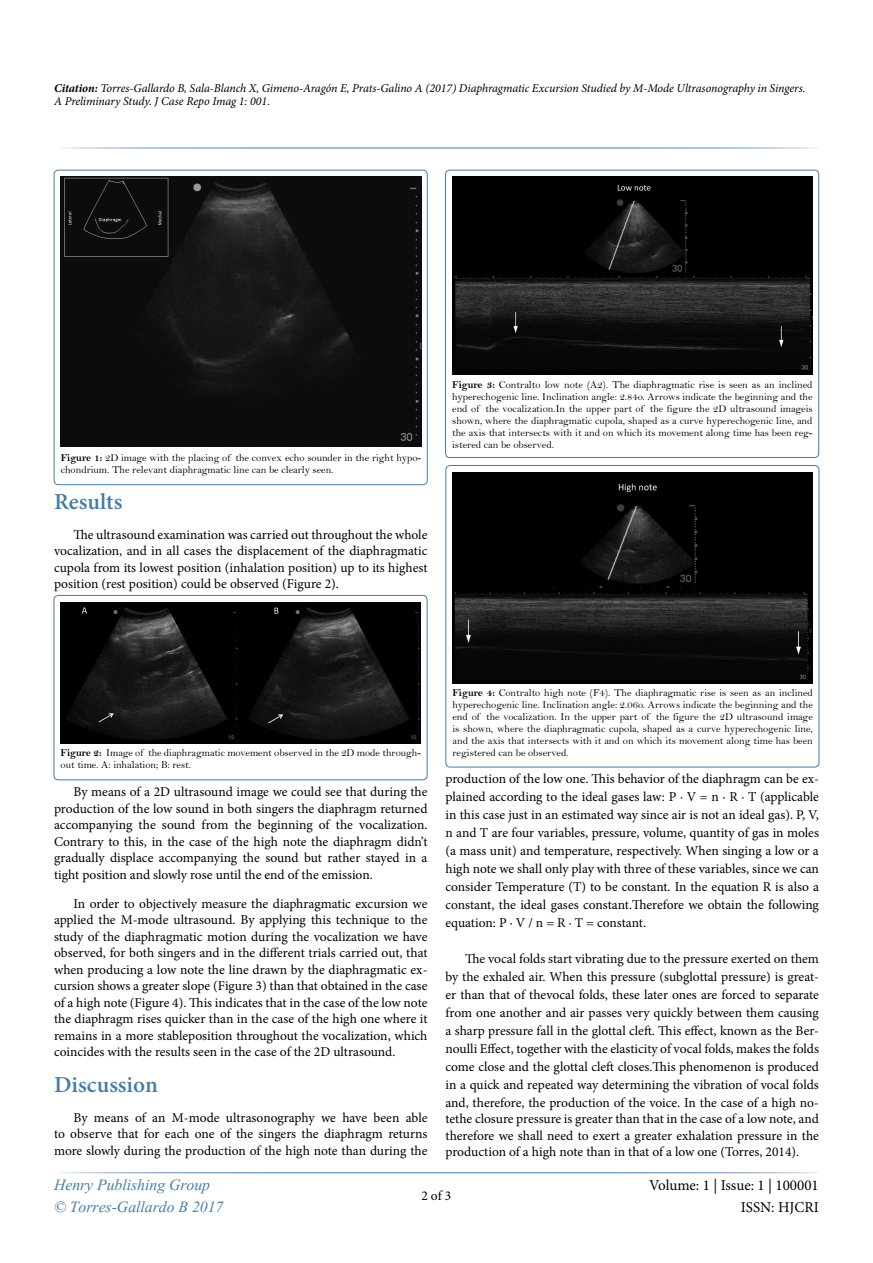
<style>
.page{position:relative;width:873px;height:1263px;background:#fff}
.page>*{position:absolute;margin:0;border:0;box-sizing:border-box;transform-origin:0 0}
.t1{font:700 22.5px "Adobe Hebrew";color:#467ba5}
.t2{font:19.5px/21.8px "Vijaya";color:#467ba5}
.t3{font:15px/21.8px "Minion Pro";color:#000;text-align:right}
.t4{font:13.5px/16.5px "Minion Pro";color:#000;text-align:justify}
.t5{font:italic 12px/13.5px "Minion Pro";letter-spacing:-.01em;color:#000}
.t6{font:10.5px/12px "Bell";color:#000}
.s1{font-weight:700}
.s2{font-family:"Bell MT Bold"}
</style>
<div class="page">
<div style="left:54px;top:170px;width:373px;height:315px;border:1px solid #467ba5;border-radius:4px"></div>
<div style="left:445px;top:170px;width:373px;height:288px;border:1px solid #467ba5;border-radius:4px"></div>
<div style="left:446px;top:465px;width:373px;height:302px;border:1px solid #467ba5;border-radius:4px"></div>
<div style="left:54px;top:595px;width:373px;height:185px;border:1px solid #467ba5;border-radius:4px"></div>
<img style="left:61px;top:177px;width:360px;height:270px">
<img style="left:452px;top:177px;width:360px;height:198px">
<img style="left:452px;top:472px;width:360px;height:212px">
<img style="left:61px;top:602px;width:360px;height:141px">
<p class="t5" style="left:54px;top:81px;width:753px"><span class="s1">Citation:</span> Torres-Gallardo B, Sala-Blanch X, Gimeno-Aragón E, Prats-Galino A (2017) Diaphragmatic Excursion Studied by M-Mode Ultrasonography in Singers.<br>A Preliminary Study. J Case Repo Imag 1: 001.</p>
<p class="t6" style="left:61px;top:451px;width:362px"><span class="s2">Figure 1:</span> 2D image with the placing of the convex echo sounder in the right hypo&shy;chondrium. The relevant diaphragmatic line can be clearly seen.</p>
<h1 class="t1" style="left:54px;top:488px;width:70px">Results</h1>
<p class="t4" style="left:54px;top:526px;width:375px;text-indent:19px">The ultrasound examination was carried out throughout the whole vocalization, and in all cases the displacement of the diaphragmatic cupola from its lowest position (inhalation position) up to its highest position (rest position) could be observed (Figure 2).</p>
<p class="t6" style="left:452px;top:379px;width:362px;text-align:justify"><span class="s2">Figure 3:</span> Contralto low note (A2). The diaphragmatic rise is seen as an inclined hyperechogenic line. Inclination angle: 2.84o. Arrows indicate the beginning and the end of the vocalization.In the upper part of the figure the 2D ultrasound imageis shown, where the diaphragmatic cupola, shaped as a curve hyperechogenic line, and the axis that intersects with it and on which its movement along time has been reg&shy;istered can be observed.</p>
<p class="t6" style="left:61px;top:747px;width:362px"><span class="s2">Figure 2:</span> Image of the diaphragmatic movement observed in the 2D mode through&shy;out time. A: inhalation; B: rest.</p>
<p class="t4" style="left:54px;top:783px;width:375px;text-indent:19px">By means of a 2D ultrasound image we could see that during the production of the low sound in both singers the diaphragm returned accompanying the sound from the beginning of the vocalization.<br>Contrary to this, in the case of the high note the diaphragm didn’t gradually displace accompanying the sound but rather stayed in a tight position and slowly rose until the end of the emission.</p>
<p class="t4" style="left:54px;top:895px;width:375px;text-indent:19px">In order to objectively measure the diaphragmatic excursion we applied the M-mode ultrasound. By applying this technique to the study of the diaphragmatic motion during the vocalization we have observed, for both singers and in the different trials carried out, that when producing a low note the line drawn by the diaphragmatic ex&shy;cursion shows a greater slope (Figure 3) than that obtained in the case of a high note (Figure 4). This indicates that in the case of the low note the diaphragm rises quicker than in the case of the high one where it remains in a more stableposition throughout the vocalization, which coincides with the results seen in the case of the 2D ultrasound.</p>
<h1 class="t1" style="left:54px;top:1071px;width:105px">Discussion</h1>
<p class="t4" style="left:54px;top:1109px;width:375px;text-indent:19px">By means of an M-mode ultrasonography we have been able to observe that for each one of the singers the diaphragm returns more slowly during the production of the high note than during the</p>
<p class="t6" style="left:452px;top:686px;width:362px;text-align:justify"><span class="s2">Figure 4:</span> Contralto high note (F4). The diaphragmatic rise is seen as an inclined hyperechogenic line. Inclination angle: 2.06o. Arrows indicate the beginning and the end of the vocalization. In the upper part of the figure the 2D ultrasound image is shown, where the diaphragmatic cupola, shaped as a curve hyperechogenic line, and the axis that intersects with it and on which its movement along time has been registered can be observed.</p>
<p class="t4" style="left:445px;top:770px;width:375px;line-height:18px">production of the low one. This behavior of the diaphragm can be ex&shy;plained according to the ideal gases law: P · V = n · R · T (applicable in this case just in an estimated way since air is not an ideal gas). P, V, n and T are four variables, pressure, volume, quantity of gas in moles (a mass unit) and temperature, respectively. When singing a low or a high note we shall only play with three of these variables, since we can consider Temperature (T) to be constant. In the equation R is also a constant, the ideal gases constant.Therefore we obtain the following equation: P · V / n = R · T = constant.</p>
<p class="t4" style="left:445px;top:949px;width:375px;line-height:18px;text-indent:19px">The vocal folds start vibrating due to the pressure exerted on them by the exhaled air. When this pressure (subglottal pressure) is great&shy;er than that of thevocal folds, these later ones are forced to separate from one another and air passes very quickly between them causing a sharp pressure fall in the glottal cleft. This effect, known as the Ber&shy;noulli Effect, together with the elasticity of vocal folds, makes the folds come close and the glottal cleft closes.This phenomenon is produced in a quick and repeated way determining the vibration of vocal folds and, therefore, the production of the voice. In the case of a high no-</p>
<p class="t4" style="left:445px;top:1110px;width:375px">tethe closure pressure is greater than that in the case of a low note, and therefore we shall need to exert a greater exhalation pressure in the production of a high note than in that of a low one (Torres, 2014).</p>
<h2 class="t2" style="left:54px;top:1171px;width:171px">Henry Publishing Group © Torres-Gallardo B 2017</h2>
<p class="t4" style="left:421px;top:1188px;width:31px">2 of 3</p>
<p class="t3" style="left:649px;top:1174px;width:171px">Volume: 1 | Issue: 1 | 100001<br>ISSN: HJCRI</p>
</div>
